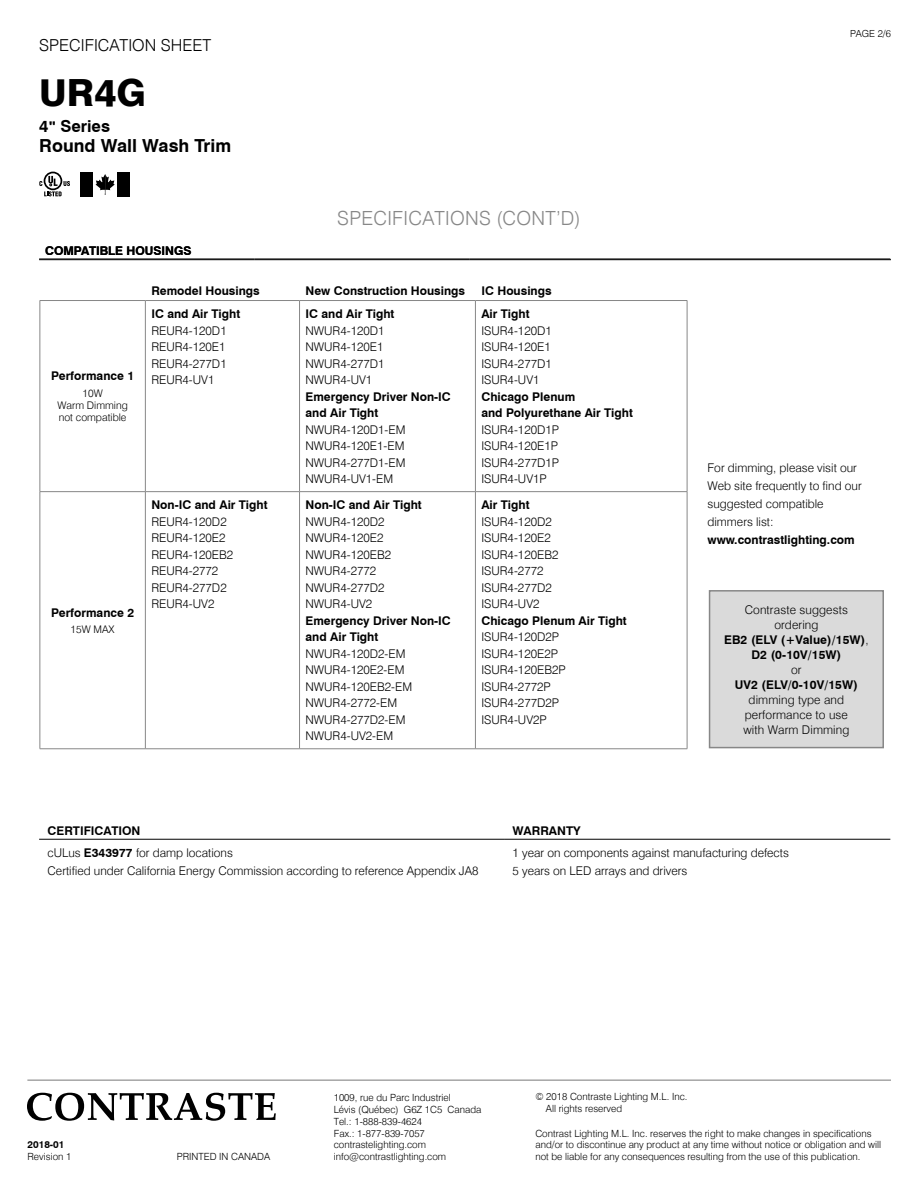
<style>
.page{position:relative;width:918px;height:1188px;background:#fff}
.page>*{position:absolute;margin:0;border:0;box-sizing:border-box;transform-origin:0 0}
.t1{font:800 37.5px "Swiss 721 BT";color:#000}
.t2{font:300 19.5px "Swiss 721 BT";letter-spacing:.015em;color:#878787}
.t3{font:700 18px "Swiss 721 BT";color:#000}
.t4{font:300 16.5px "Swiss 721 BT";color:#000}
.t5{font:700 16.5px "Swiss 721 BT";color:#000}
.t6{font:300 12px/16.5px "Swiss 721 BT";color:#000}
.t7{font:700 12px/16.5px "Swiss 721 BT";color:#000}
.t8{font:300 10.5px/12px "Swiss 721 BT";color:#000;text-align:center}
.t9{font:300 9.9px/11.9px "Swiss 721 BT";color:#000}
.t10{font:700 9.9px "Swiss 721 BT";color:#000}
.t11{font:300 9.75px "Swiss 721 BT";color:#000}
.s1{font-family:"Arial";font-size:14.7px}
.s2{font-weight:300}
.s3{font-weight:700}
</style>
<div class="page">
<div style="left:118px;top:172px;width:12px;height:24px;background:#000"></div>
<div style="left:80px;top:172px;width:13px;height:24px;background:#000"></div>
<svg style="left:96px;top:174px;width:19px;height:21px"></svg>
<div style="left:44px;top:172px;width:18px;height:18px;background:#000;border-radius:50%"></div>
<svg style="left:45px;top:173px;width:16px;height:16px"></svg>
<svg style="left:39px;top:176px;width:31px;height:20px"></svg>
<hr style="left:27px;top:1080px;width:864px;height:1px;background:#878787">
<svg style="left:27px;top:1093px;width:249px;height:28px"></svg>
<hr style="left:39px;top:839px;width:465px;height:1px;background:#000">
<hr style="left:504px;top:839px;width:386px;height:1px;background:#000">
<hr style="left:39px;top:259px;width:215px;height:1px;background:#000">
<hr style="left:254px;top:259px;width:216px;height:1px;background:#000">
<hr style="left:470px;top:259px;width:421px;height:1px;background:#000">
<hr style="left:40px;top:300px;width:105px;height:1px;background:#878787">
<hr style="left:40px;top:301px;width:1px;height:190px;background:#878787">
<hr style="left:145px;top:300px;width:155px;height:1px;background:#878787">
<hr style="left:145px;top:301px;width:1px;height:190px;background:#878787">
<hr style="left:300px;top:300px;width:175px;height:1px;background:#878787">
<hr style="left:299px;top:301px;width:1px;height:190px;background:#878787">
<hr style="left:475px;top:300px;width:212px;height:1px;background:#878787">
<hr style="left:475px;top:301px;width:1px;height:190px;background:#878787">
<hr style="left:687px;top:301px;width:1px;height:190px;background:#878787">
<hr style="left:40px;top:491px;width:105px;height:1px;background:#878787">
<hr style="left:40px;top:492px;width:1px;height:257px;background:#878787">
<hr style="left:145px;top:491px;width:155px;height:1px;background:#878787">
<hr style="left:145px;top:492px;width:1px;height:257px;background:#878787">
<hr style="left:300px;top:491px;width:175px;height:1px;background:#878787">
<hr style="left:299px;top:492px;width:1px;height:257px;background:#878787">
<hr style="left:475px;top:491px;width:212px;height:1px;background:#878787">
<hr style="left:475px;top:492px;width:1px;height:257px;background:#878787">
<hr style="left:687px;top:492px;width:1px;height:257px;background:#878787">
<hr style="left:40px;top:749px;width:105px;height:1px;background:#878787">
<hr style="left:145px;top:749px;width:155px;height:1px;background:#878787">
<hr style="left:300px;top:749px;width:175px;height:1px;background:#878787">
<hr style="left:475px;top:749px;width:212px;height:1px;background:#878787">
<div style="left:710px;top:591px;width:173px;height:157px;background:#dadada"></div>
<div style="left:709px;top:590px;width:175px;height:158px;border:2px solid #878787"></div>
<h3 class="t4" style="left:39px;top:35px;width:173px">SPECIFICATION SHEET</h3>
<h1 class="t1" style="left:39px;top:70px;width:108px">UR4G</h1>
<h3 class="t5" style="left:39px;top:116px;width:72px">4<span class="s1">"</span> Series</h3>
<h3 class="t3" style="left:39px;top:135px;width:193px">Round Wall Wash Trim</h3>
<h2 class="t2" style="left:337px;top:206px;width:245px">SPECIFICATIONS (CONT’D)</h2>
<p class="t7" style="left:45px;top:243px;width:148px">COMPATIBLE HOUSINGS</p>
<p class="t7" style="left:151px;top:282px;width:110px">Remodel Housings</p>
<p class="t7" style="left:306px;top:282px;width:161px">New Construction Housings</p>
<p class="t7" style="left:481px;top:282px;width:72px">IC Housings</p>
<p class="t7" style="left:51px;top:368px;width:85px">Performance 1</p>
<p class="t8" style="left:57px;top:387px;width:72px">10W<br>Warm Dimming not compatible</p>
<p class="t7" style="left:151px;top:306px;width:90px">IC and Air Tight</p>
<p class="t6" style="left:151px;top:322px;width:77px;text-align:justify">REUR4-120D1<br>REUR4-120E1<br>REUR4-277D1<br>REUR4-UV1</p>
<p class="t7" style="left:51px;top:604px;width:85px">Performance 2</p>
<p class="t8" style="left:71px;top:623px;width:46px">15W MAX</p>
<p class="t7" style="left:151px;top:497px;width:118px">Non-IC and Air Tight</p>
<p class="t6" style="left:151px;top:513px;width:83px">REUR4-120D2<br>REUR4-120E2<br>REUR4-120EB2<br>REUR4-2772<br>REUR4-277D2<br>REUR4-UV2</p>
<p class="t7" style="left:306px;top:306px;width:90px">IC and Air Tight</p>
<p class="t6" style="left:306px;top:322px;width:81px;text-align:justify">NWUR4-120D1<br>NWUR4-120E1<br>NWUR4-277D1<br>NWUR4-UV1</p>
<p class="t7" style="left:306px;top:388px;width:147px">Emergency Driver Non-IC and Air Tight</p>
<p class="t6" style="left:306px;top:421px;width:102px;text-align:justify">NWUR4-120D1-EM NWUR4-120E1-EM NWUR4-277D1-EM NWUR4-UV1-EM</p>
<p class="t7" style="left:306px;top:497px;width:118px">Non-IC and Air Tight</p>
<p class="t6" style="left:306px;top:513px;width:87px">NWUR4-120D2<br>NWUR4-120E2<br>NWUR4-120EB2<br>NWUR4-2772<br>NWUR4-277D2<br>NWUR4-UV2</p>
<p class="t7" style="left:306px;top:612px;width:147px">Emergency Driver Non-IC and Air Tight</p>
<p class="t6" style="left:306px;top:645px;width:108px">NWUR4-120D2-EM<br>NWUR4-120E2-EM<br>NWUR4-120EB2-EM<br>NWUR4-2772-EM<br>NWUR4-277D2-EM<br>NWUR4-UV2-EM</p>
<p class="t7" style="left:481px;top:306px;width:50px">Air Tight</p>
<p class="t6" style="left:481px;top:322px;width:72px;text-align:justify">ISUR4-120D1<br>ISUR4-120E1<br>ISUR4-277D1<br>ISUR4-UV1</p>
<p class="t7" style="left:481px;top:388px;width:153px">Chicago Plenum<br>and Polyurethane Air Tight</p>
<p class="t6" style="left:481px;top:421px;width:79px;text-align:justify">ISUR4-120D1P ISUR4-120E1P ISUR4-277D1P ISUR4-UV1P</p>
<p class="t7" style="left:481px;top:497px;width:50px">Air Tight</p>
<p class="t6" style="left:481px;top:513px;width:79px">ISUR4-120D2<br>ISUR4-120E2<br>ISUR4-120EB2<br>ISUR4-2772<br>ISUR4-277D2<br>ISUR4-UV2</p>
<p class="t7" style="left:481px;top:612px;width:147px">Chicago Plenum Air Tight</p>
<p class="t6" style="left:481px;top:629px;width:86px">ISUR4-120D2P<br>ISUR4-120E2P<br>ISUR4-120EB2P<br>ISUR4-2772P<br>ISUR4-277D2P<br>ISUR4-UV2P</p>
<p class="t11" style="left:850px;top:28px;width:42px">PAGE 2/6</p>
<p class="t6" style="left:708px;top:458px;width:156px;line-height:18px">For dimming, please visit our<br>Web site frequently to find our suggested compatible dimmers list:</p>
<p class="t7" style="left:708px;top:531px;width:149px">www.contrastlighting.com</p>
<p class="t7" style="left:724px;top:602px;width:146px;line-height:15px;text-align:center"><span class="s2">Contraste suggests ordering<br></span>EB2 (ELV (+Value)/15W)<span class="s2">,<br></span>D2 (0-10V/15W)</p>
<p class="t6" style="left:791px;top:661px;width:12px">or</p>
<p class="t7" style="left:735px;top:676px;width:125px">UV2 (ELV/0-10V/15W)</p>
<p class="t6" style="left:743px;top:692px;width:107px;line-height:15px;text-align:center">dimming type and performance to use with Warm Dimming</p>
<p class="t7" style="left:48px;top:822px;width:94px">CERTIFICATION</p>
<p class="t7" style="left:513px;top:822px;width:70px">WARRANTY</p>
<p class="t6" style="left:48px;top:844px;width:432px;line-height:18px">cULus <span class="s3">E343977</span> for damp locations<br>Certified under California Energy Commission according to reference Appendix JA8</p>
<p class="t6" style="left:513px;top:844px;width:278px;line-height:18px">1 year on components against manufacturing defects<br>5 years on LED arrays and drivers</p>
<p class="t10" style="left:28px;top:1139px;width:38px">2018-01</p>
<p class="t9" style="left:28px;top:1151px;width:45px">Revision 1</p>
<p class="t9" style="left:177px;top:1151px;width:95px">PRINTED IN CANADA</p>
<p class="t9" style="left:334px;top:1091px;width:149px">1009, rue du Parc Industriel<br>Lévis (Québec) G6Z 1C5 Canada<br>Tel.: 1-888-839-4624<br>Fax.: 1-877-839-7057 contrastelighting.com info@contrastlighting.com</p>
<p class="t9" style="left:546px;top:1090px;width:143px;text-indent:-11px">© 2018 Contraste Lighting M.L. Inc.<br>All rights reserved</p>
<p class="t9" style="left:535px;top:1127px;width:347px">Contrast Lighting M.L. Inc. reserves the right to make changes in specifications and/or to discontinue any product at any time without notice or obligation and will not be liable for any consequences resulting from the use of this publication.</p>
</div>
